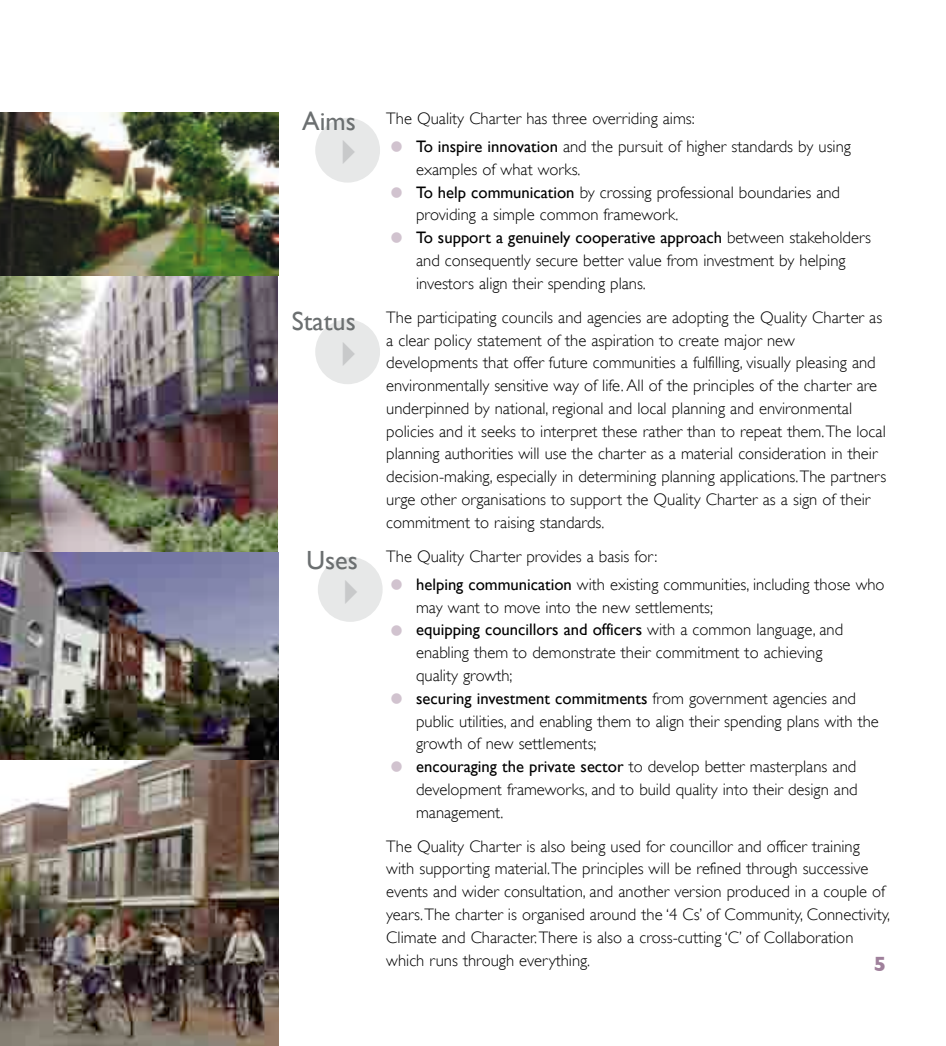
<style>
.page{position:relative;width:946px;height:1046px;background:#fff}
.page>*{position:absolute;margin:0;border:0;box-sizing:border-box;transform-origin:0 0}
.t1{font:26.25px "Gill Sans";color:#6b6f70}
.t2{font:700 21px "Gill Sans";color:#9f809b}
.t3{font:300 16.62px/22.8px "Gill Sans";color:#000}
.s1{font-size:42px;color:#d1c3cf}
.s2{font-weight:400}
</style>
<div class="page">
<img style="left:0;top:275px;width:278px;height:277px">
<img style="left:0;top:552px;width:278px;height:208px">
<img style="left:0;top:760px;width:278px;height:285px">
<div style="left:315px;top:118px;width:65px;height:64px;background:#e7e8e8;border-radius:50%"></div>
<div style="left:315px;top:319px;width:65px;height:65px;background:#e7e8e8;border-radius:50%"></div>
<div style="left:318px;top:557px;width:64px;height:64px;background:#e7e8e8;border-radius:50%"></div>
<img style="left:0;top:112px;width:278px;height:163px">
<h1 class="t1" style="left:302px;top:106px;width:55px">Aims</h1>
<h1 class="t1" style="left:292px;top:306px;width:65px">Status</h1>
<h1 class="t1" style="left:306px;top:544px;width:53px">Uses</h1>
<p class="t3" style="left:386px;top:107px;width:310px">The Quality Charter has three overriding aims:</p>
<p class="t3" style="left:416px;top:135px;width:436px;text-indent:-30px"><span class="s1">•</span> <span class="s2">To inspire innovation</span> and the pursuit of higher standards by using examples of what works.</p>
<p class="t3" style="left:416px;top:181px;width:425px;text-indent:-30px"><span class="s1">•</span> <span class="s2">To help communication</span> by crossing professional boundaries and providing a simple common framework.</p>
<p class="t3" style="left:416px;top:226px;width:456px;text-indent:-30px"><span class="s1">•</span> <span class="s2">To support a genuinely cooperative approach</span> between stakeholders and consequently secure better value from investment by helping investors align their spending plans.</p>
<p class="t3" style="left:386px;top:306px;width:501px">The participating councils and agencies are adopting the Quality Charter as a clear policy statement of the aspiration to create major new developments that offer future communities a fulfilling, visually pleasing and environmentally sensitive way of life. All of the principles of the charter are underpinned by national, regional and local planning and environmental policies and it seeks to interpret these rather than to repeat them. The local planning authorities will use the charter as a material consideration in their decision-making, especially in determining planning applications. The partners urge other organisations to support the Quality Charter as a sign of their commitment to raising standards.</p>
<p class="t3" style="left:386px;top:544px;width:272px">The Quality Charter provides a basis for:</p>
<p class="t3" style="left:416px;top:573px;width:470px;text-indent:-30px"><span class="s1">•</span> <span class="s2">helping communication</span> with existing communities, including those who may want to move into the new settlements;</p>
<p class="t3" style="left:416px;top:618px;width:428px;text-indent:-30px"><span class="s1">•</span> <span class="s2">equipping councillors and officers</span> with a common language, and enabling them to demonstrate their commitment to achieving quality growth;</p>
<p class="t3" style="left:416px;top:686px;width:464px;text-indent:-30px"><span class="s1">•</span> <span class="s2">securing investment commitments</span> from government agencies and public utilities, and enabling them to align their spending plans with the growth of new settlements;</p>
<p class="t3" style="left:416px;top:755px;width:443px;text-align:justify;text-indent:-30px"><span class="s1">•</span> <span class="s2">encouraging the private sector</span> to develop better masterplans and development frameworks, and to build quality into their design and management.</p>
<p class="t3" style="left:386px;top:834px;width:505px">The Quality Charter is also being used for councillor and officer training with supporting material. The principles will be refined through successive events and wider consultation, and another version produced in a couple of years. The charter is organised around the ‘4 Cs’ of Community, Connectivity, Climate and Character. There is also a cross-cutting ‘C’ of Collaboration which runs through everything.</p>
<p class="t2" style="left:873px;top:951px;width:14px">5</p>
</div>
